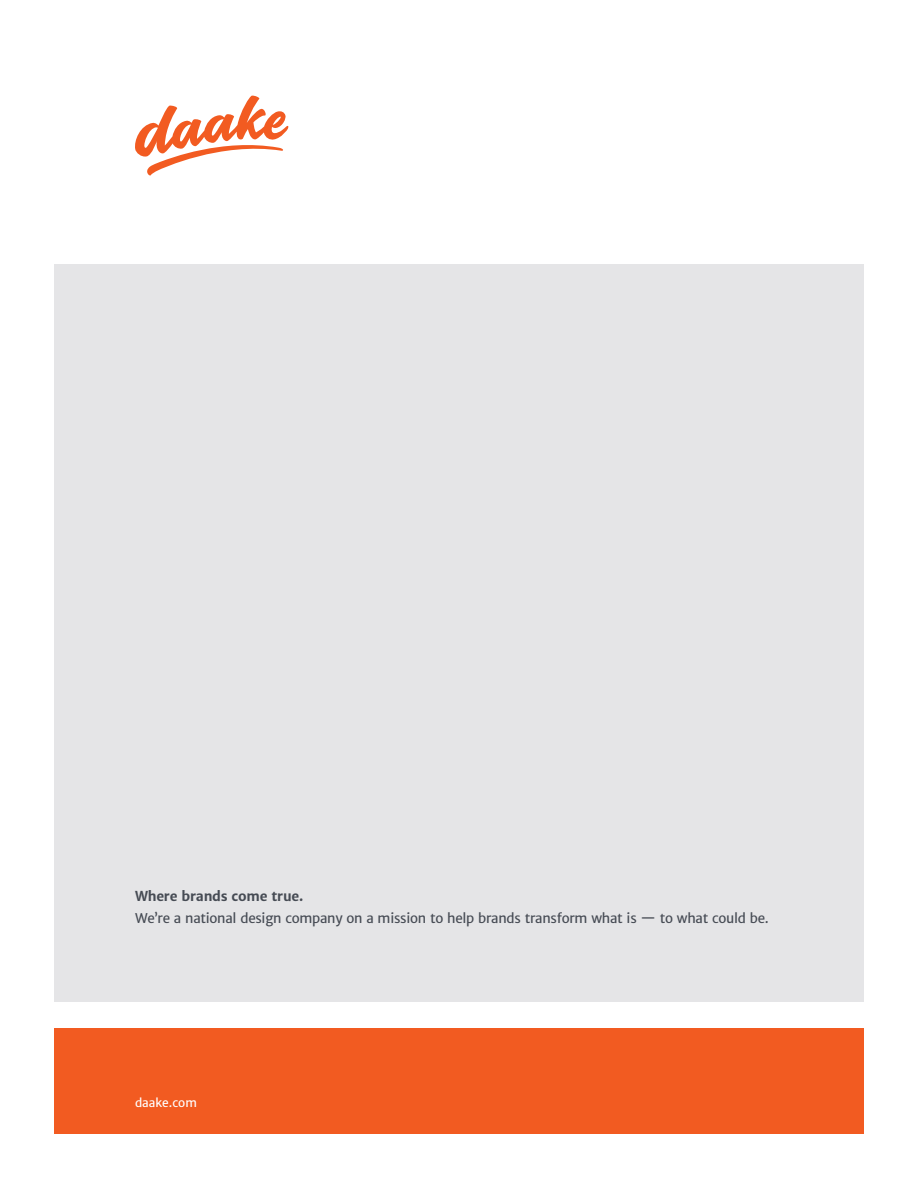
<style>
.page{position:relative;width:918px;height:1188px;background:#fff}
.page>*{position:absolute;margin:0;border:0;box-sizing:border-box;transform-origin:0 0}
.t1{font:13.5px "Merriweather Sans";letter-spacing:-.02em;color:#464b54}
.t2{font:700 13.5px "Merriweather Sans";letter-spacing:-.02em;color:#464b54}
.t3{font:12px "Merriweather Sans";color:#fff}
</style>
<div class="page">
<div style="left:54px;top:265px;width:810px;height:737px;background:#e5e5e7"></div>
<div style="left:54px;top:1029px;width:810px;height:105px;background:#f25b21"></div>
<svg style="left:135px;top:96px;width:153px;height:80px"></svg>
<p class="t2" style="left:135px;top:888px;width:170px">Where brands come true.</p>
<p class="t1" style="left:135px;top:910px;width:635px">We’re a national design company on a mission to help brands transform what is — to what could be.</p>
<p class="t3" style="left:135px;top:1095px;width:63px">daake.com</p>
</div>
